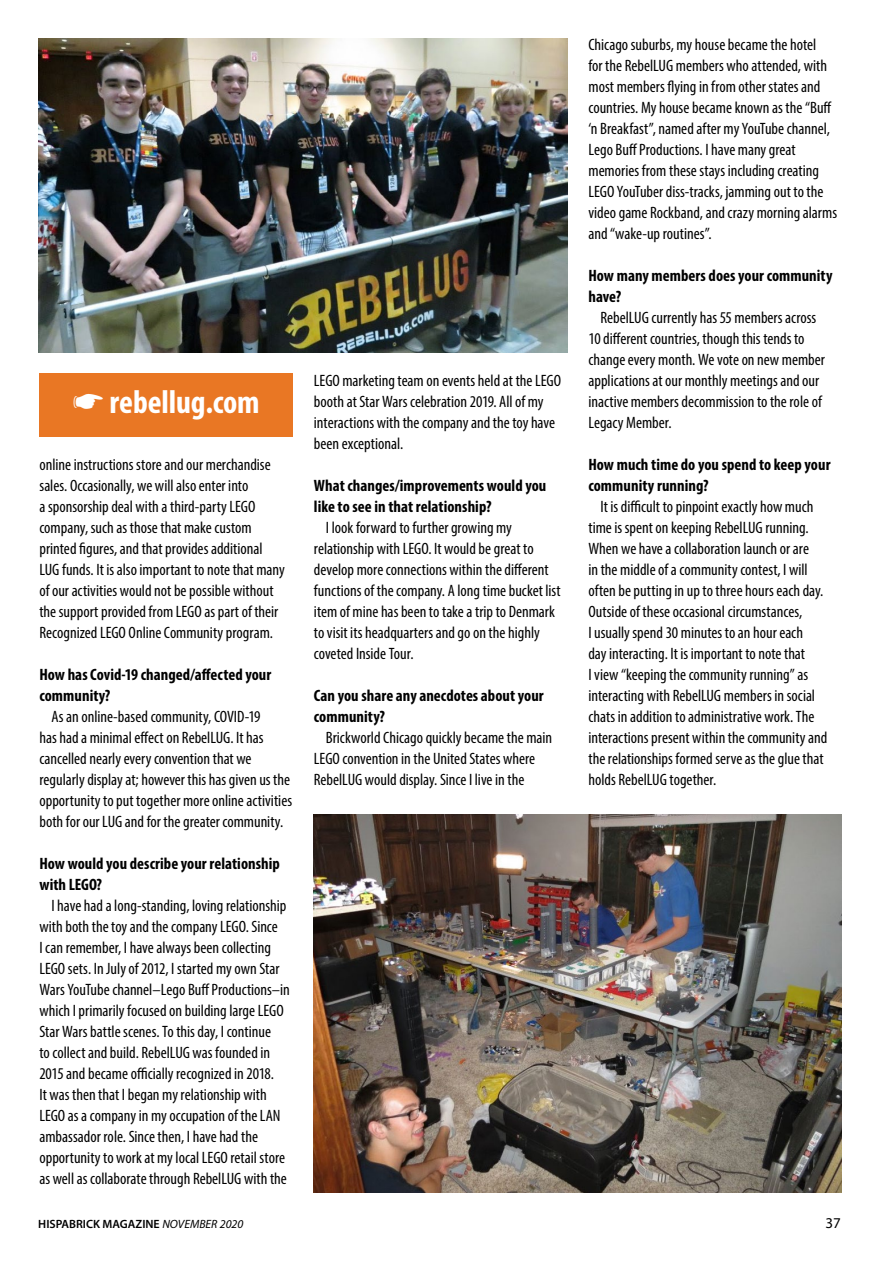
<style>
.page{position:relative;width:893px;height:1263px;background:#fff}
.page>*{position:absolute;margin:0;border:0;box-sizing:border-box;transform-origin:0 0}
.t1{font:700 condensed 33px "Myriad Pro";color:#fff}
.t2{font:condensed 16.5px/21px "Myriad Pro";color:#000}
.t3{font:700 condensed 16.5px/21px "Myriad Pro";letter-spacing:.005em;color:#000}
.t4{font:15px "Myriad Pro";color:#000}
.t5{font:600 12px "Myriad Pro";color:#000}
.s1{font-weight:400;font-style:italic}
</style>
<div class="page">
<img style="left:38px;top:38px;width:529px;height:314px">
<img style="left:314px;top:814px;width:528px;height:379px">
<div style="left:39px;top:374px;width:254px;height:62px;background:#e97724"></div>
<h1 class="t1" style="left:110px;top:381px;width:152px">rebellug.com</h1>
<p class="t2" style="left:39px;top:454px;width:247px">online instructions store and our merchandise sales. Occasionally, we will also enter into<br>a sponsorship deal with a third-party LEGO company, such as those that make custom printed figures, and that provides additional LUG funds. It is also important to note that many of our activities would not be possible without the support provided from LEGO as part of their Recognized LEGO Online Community program.</p>
<p class="t3" style="left:39px;top:664px;width:233px">How has Covid-19 changed/affected your community?</p>
<p class="t2" style="left:39px;top:706px;width:254px;text-indent:12px">As an online-based community, COVID-19<br>has had a minimal effect on RebelLUG. It has cancelled nearly every convention that we regularly display at; however this has given us the opportunity to put together more online activities both for our LUG and for the greater community.</p>
<p class="t3" style="left:39px;top:853px;width:242px">How would you describe your relationship with LEGO?</p>
<p class="t2" style="left:39px;top:895px;width:252px;text-indent:12px">I have had a long-standing, loving relationship with both the toy and the company LEGO. Since<br>I can remember, I have always been collecting LEGO sets. In July of 2012, I started my own Star Wars YouTube channel–Lego Buff Productions–in which I primarily focused on building large LEGO Star Wars battle scenes. To this day, I continue<br>to collect and build. RebelLUG was founded in 2015 and became officially recognized in 2018.<br>It was then that I began my relationship with LEGO as a company in my occupation of the LAN ambassador role. Since then, I have had the opportunity to work at my local LEGO retail store as well as collaborate through RebelLUG with the</p>
<p class="t2" style="left:314px;top:370px;width:249px">LEGO marketing team on events held at the LEGO booth at Star Wars celebration 2019. All of my interactions with the company and the toy have been exceptional.</p>
<p class="t3" style="left:314px;top:475px;width:234px">What changes/improvements would you like to see in that relationship?</p>
<p class="t2" style="left:314px;top:517px;width:248px;text-indent:12px">I look forward to further growing my relationship with LEGO. It would be great to develop more connections within the different functions of the company. A long time bucket list item of mine has been to take a trip to Denmark to visit its headquarters and go on the highly coveted Inside Tour.</p>
<p class="t3" style="left:314px;top:685px;width:231px">Can you share any anecdotes about your community?</p>
<p class="t2" style="left:314px;top:727px;width:240px;text-indent:12px">Brickworld Chicago quickly became the main<br>LEGO convention in the United States where<br>RebelLUG would display. Since I live in the</p>
<p class="t2" style="left:588px;top:34px;width:250px">Chicago suburbs, my house became the hotel<br>for the RebelLUG members who attended, with most members flying in from other states and countries. My house became known as the “Buff ‘n Breakfast”, named after my YouTube channel, Lego Buff Productions. I have many great memories from these stays including creating LEGO YouTuber diss-tracks, jamming out to the video game Rockband, and crazy morning alarms and “wake-up routines”.</p>
<p class="t3" style="left:588px;top:265px;width:246px">How many members does your community have?</p>
<p class="t2" style="left:588px;top:307px;width:238px;text-indent:12px">RebelLUG currently has 55 members across 10 different countries, though this tends to change every month. We vote on new member applications at our monthly meetings and our inactive members decommission to the role of Legacy Member.</p>
<p class="t3" style="left:588px;top:454px;width:244px">How much time do you spend to keep your community running?</p>
<p class="t2" style="left:588px;top:496px;width:240px;text-indent:12px">It is difficult to pinpoint exactly how much time is spent on keeping RebelLUG running.<br>When we have a collaboration launch or are<br>in the middle of a community contest, I will often be putting in up to three hours each day.<br>Outside of these occasional circumstances,<br>I usually spend 30 minutes to an hour each<br>day interacting. It is important to note that<br>I view “keeping the community running” as interacting with RebelLUG members in social chats in addition to administrative work. The interactions present within the community and the relationships formed serve as the glue that holds RebelLUG together.</p>
<p class="t5" style="left:38px;top:1216px;width:207px">HISPABRICK MAGAZINE <span class="s1">NOVEMBER 2020</span></p>
<p class="t4" style="left:825px;top:1213px;width:17px">37</p>
</div>
